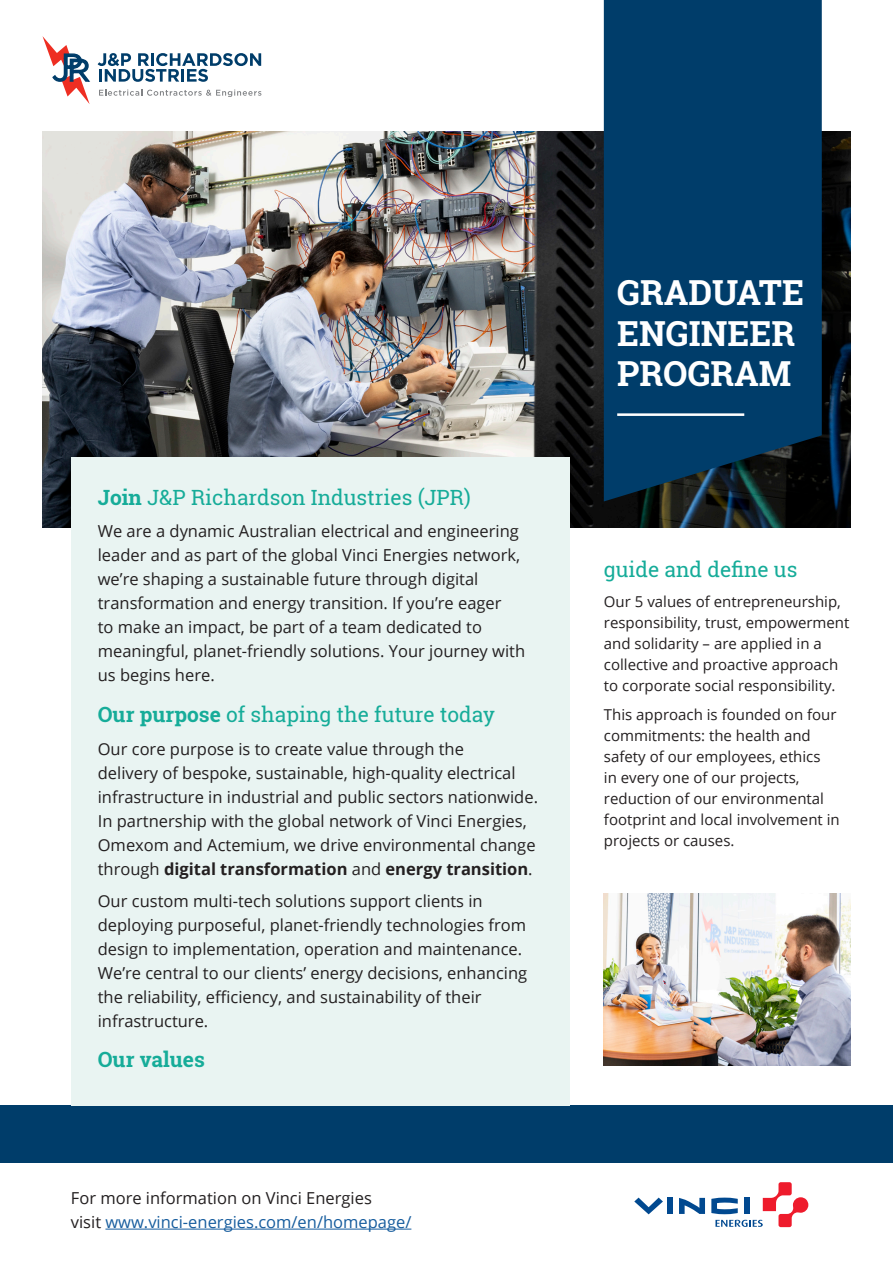
<style>
.page{position:relative;width:893px;height:1263px;background:#fff}
.page>*{position:absolute;margin:0;border:0;box-sizing:border-box;transform-origin:0 0}
.t1{font:700 34.5px "Roboto Slab";color:#fff}
.t2{font:21px "Roboto Slab";color:#16ac99}
.t3{font:700 21px "Roboto Slab";color:#16ac99}
.t4{font:16.5px/24px "Open Sans";color:#231f20}
.t5{font:15px/21px "Open Sans";color:#231f20}
.s1{font-weight:700}
.s2{color:#175d9e}
</style>
<div class="page">
<img style="left:43px;top:132px;width:807px;height:395px">
<div style="left:0;top:1105px;width:893px;height:58px;background:#003d6a"></div>
<div style="left:71px;top:457px;width:499px;height:648px;background:#e9f4f2"></div>
<svg style="left:98px;top:53px;width:163px;height:29px"></svg>
<svg style="left:99px;top:89px;width:162px;height:8px"></svg>
<svg style="left:43px;top:37px;width:47px;height:67px"></svg>
<div style="left:604px;top:0;width:218px;height:501px;background:#003d6a"></div>
<hr style="left:617px;top:413px;width:127px;height:3px;background:#fff">
<div style="left:667px;top:1198px;width:6px;height:16px;background:#014990"></div>
<svg style="left:679px;top:1198px;width:26px;height:16px"></svg>
<svg style="left:634px;top:1197px;width:29px;height:17px"></svg>
<svg style="left:711px;top:1182px;width:97px;height:45px"></svg>
<img style="left:604px;top:893px;width:246px;height:172px">
<hr style="left:105px;top:1229px;width:306px;height:1px;background:#175d9e">
<p class="t2" style="left:98px;top:483px;width:375px"><span class="s1">Join</span> J&amp;P Richardson Industries (JPR)</p>
<p class="t4" style="left:98px;top:519px;width:429px">We are a dynamic Australian electrical and engineering leader and as part of the global Vinci Energies network, we’re shaping a sustainable future through digital transformation and energy transition. If you’re eager<br>to make an impact, be part of a team dedicated to meaningful, planet-friendly solutions. Your journey with us begins here.</p>
<p class="t2" style="left:98px;top:700px;width:399px"><span class="s1">Our purpose</span> of shaping the future today</p>
<p class="t4" style="left:98px;top:736px;width:442px">Our core purpose is to create value through the<br>delivery of bespoke, sustainable, high-quality electrical infrastructure in industrial and public sectors nationwide.<br>In partnership with the global network of Vinci Energies, Omexom and Actemium, we drive environmental change through <span class="s1">digital transformation</span> and <span class="s1">energy transition</span>.</p>
<p class="t4" style="left:98px;top:889px;width:431px">Our custom multi-tech solutions support clients in deploying purposeful, planet-friendly technologies from design to implementation, operation and maintenance.<br>We’re central to our clients’ energy decisions, enhancing the reliability, efficiency, and sustainability of their infrastructure.</p>
<p class="t3" style="left:98px;top:1045px;width:109px">Our values</p>
<p class="t4" style="left:71px;top:1185px;width:342px">For more information on Vinci Energies<br>visit <span class="s2">www.vinci-energies.com/en/homepage/</span></p>
<p class="t1" style="left:617px;top:269px;width:188px">GRADUATE</p>
<p class="t1" style="left:617px;top:310px;width:179px">ENGINEER</p>
<p class="t1" style="left:617px;top:350px;width:176px">PROGRAM</p>
<p class="t2" style="left:604px;top:555px;width:195px">guide and define us</p>
<p class="t5" style="left:604px;top:590px;width:247px">Our 5 values of entrepreneurship, responsibility, trust, empowerment and solidarity – are applied in a collective and proactive approach to corporate social responsibility.</p>
<p class="t5" style="left:604px;top:704px;width:237px">This approach is founded on four commitments: the health and safety of our employees, ethics<br>in every one of our projects, reduction of our environmental footprint and local involvement in projects or causes.</p>
</div>
